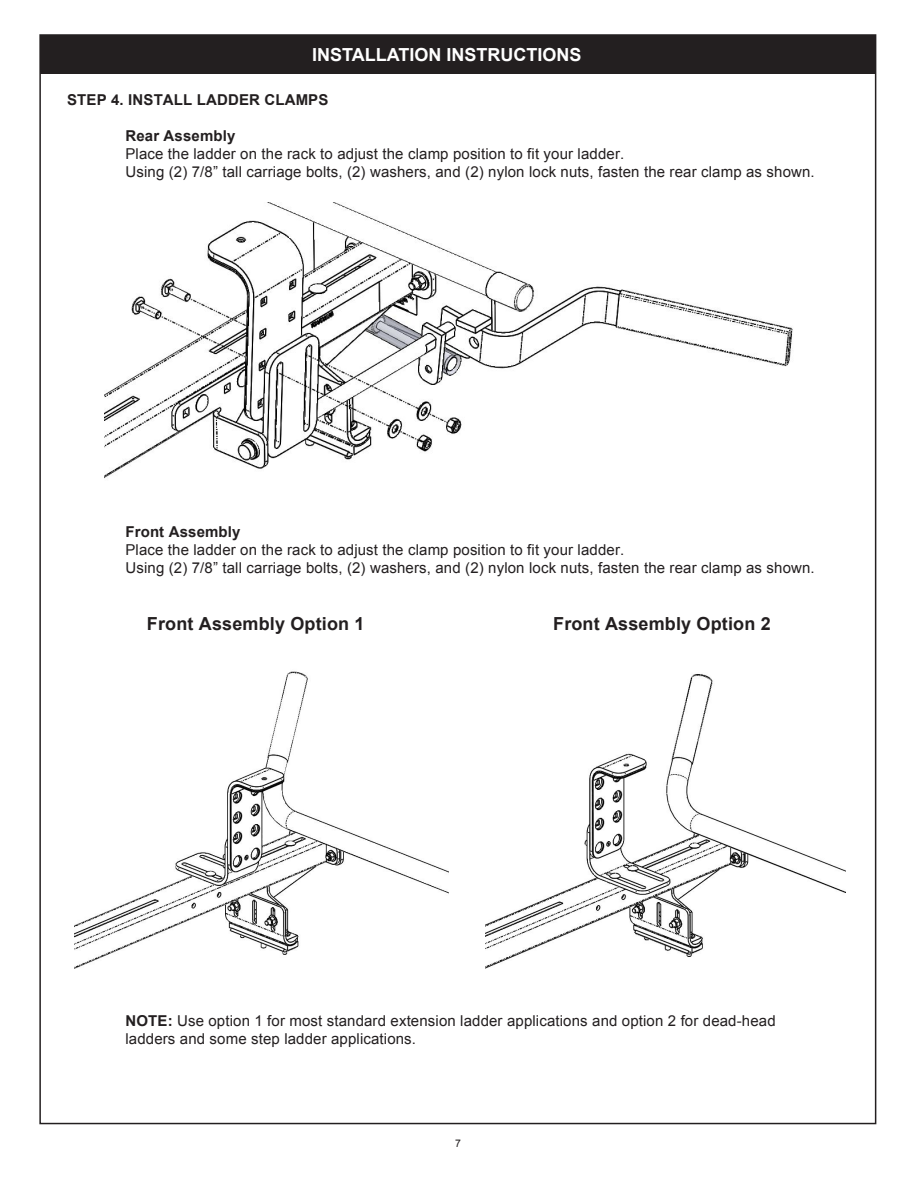
<style>
.page{position:relative;width:918px;height:1188px;background:#fff}
.page>*{position:absolute;margin:0;border:0;box-sizing:border-box;transform-origin:0 0}
.t1{font:700 18px "Arial";letter-spacing:.01em;color:#231f20}
.t2{font:700 18px "Arial";color:#fff}
.t3{font:15px/18px "Arial";letter-spacing:.01em;color:#231f20}
.t4{font:700 15px "Arial";letter-spacing:.01em;color:#231f20}
.t5{font:10.5px "Arial";color:#231f20}
.s1{font-weight:700}
</style>
<div class="page">
<img style="left:486px;top:674px;width:360px;height:294px">
<img style="left:74px;top:671px;width:374px;height:297px">
<img style="left:104px;top:203px;width:689px;height:276px">
<div style="left:40px;top:35px;width:836px;height:38px;background:#231f20"></div>
<p class="t2" style="left:312px;top:42px;width:271px">INSTALLATION INSTRUCTIONS</p>
<p class="t4" style="left:67px;top:89px;width:263px">STEP 4. INSTALL LADDER CLAMPS</p>
<p class="t4" style="left:125px;top:125px;width:111px">Rear Assembly</p>
<p class="t3" style="left:125px;top:145px;width:691px">Place the ladder on the rack to adjust the clamp position to fit your ladder.<br>Using (2) 7/8” tall carriage bolts, (2) washers, and (2) nylon lock nuts, fasten the rear clamp as shown.</p>
<p class="t4" style="left:125px;top:521px;width:117px">Front Assembly</p>
<p class="t3" style="left:125px;top:541px;width:691px">Place the ladder on the rack to adjust the clamp position to fit your ladder.<br>Using (2) 7/8” tall carriage bolts, (2) washers, and (2) nylon lock nuts, fasten the rear clamp as shown.</p>
<p class="t1" style="left:147px;top:612px;width:219px">Front Assembly Option 1</p>
<p class="t1" style="left:553px;top:612px;width:219px">Front Assembly Option 2</p>
<p class="t3" style="left:125px;top:1012px;width:652px"><span class="s1">NOTE:</span> Use option 1 for most standard extension ladder applications and option 2 for dead-head ladders and some step ladder applications.</p>
<p class="t5" style="left:455px;top:1137px;width:7px">7</p>
</div>
